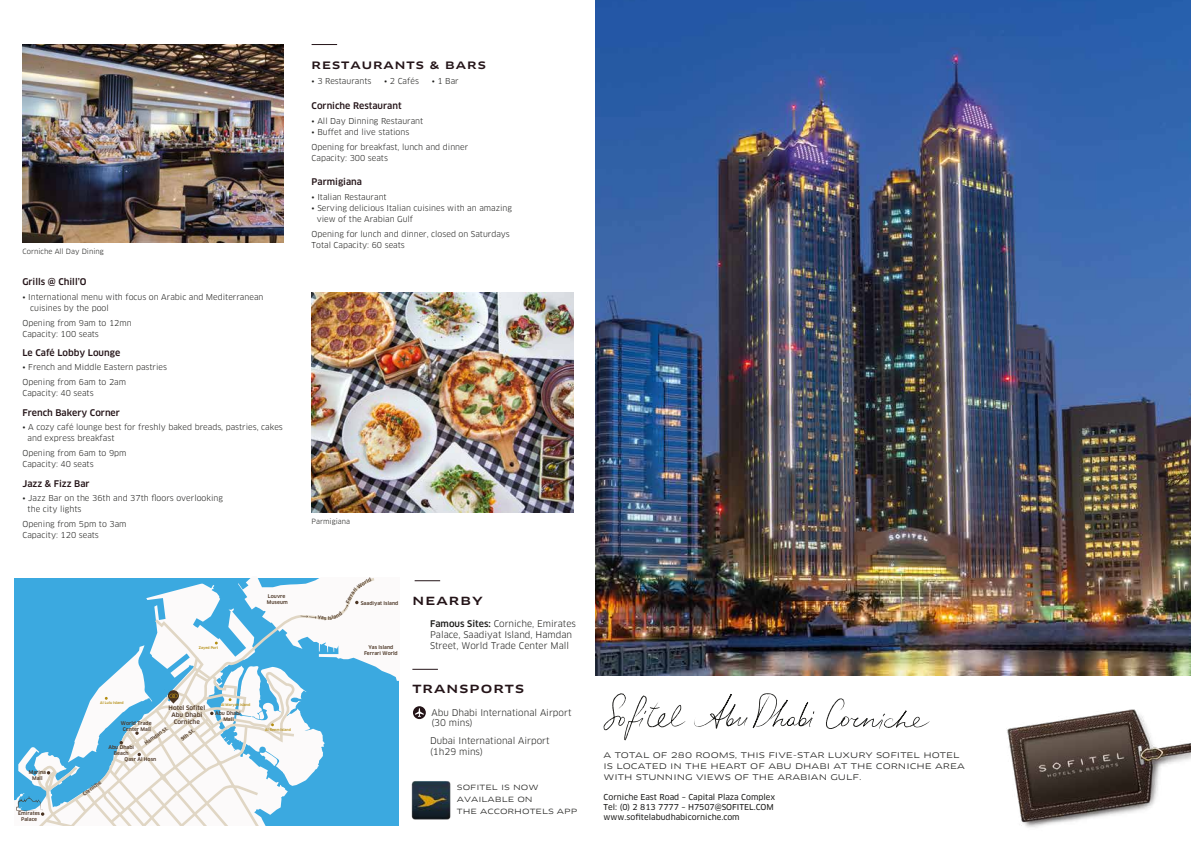
<style>
.page{position:relative;width:1191px;height:842px;background:#fff}
.page>*{position:absolute;margin:0;border:0;box-sizing:border-box;transform-origin:0 0}
.t1{font:500 11px "Clan OT Extd";letter-spacing:.1em;color:#241418}
.t2{font:500 10px "Clan OT Extd";letter-spacing:.1em;color:#241418}
.t3{font:9px/10.8px "Clan OT";color:#1d1d1b}
.t4{font:500 9px "Clan OT";color:#241418}
.t5{font:8px/11px "Clan OT";color:#1d1d1b}
.t6{font:8px/10px "Clan OT News";color:#1d1d1b}
.t7{font:7.5px/11px "Clan OT Extd";color:#1d1d1b}
.t8{font:7px/12px "Clan OT Extd";color:#1d1d1b}
.t9{font:7px "Clan OT";color:#1d1d1b}
.t10{font:500 6px/7.2px "Clan OT";color:#4a3423;text-align:center}
.t11{font:500 5px/6px "Clan OT";color:#4a3423;text-align:center}
.t12{font:500 3.5px "Clan OT";color:#b38c0f}
.s1{font-weight:500}
</style>
<div class="page">
<img style="left:22px;top:45px;width:262px;height:198px">
<img style="left:311px;top:292px;width:262px;height:221px">
<svg style="left:311px;top:44px;width:26px;height:1px"></svg>
<img style="left:595px;top:0;width:596px;height:676px">
<svg style="left:603px;top:693px;width:82px;height:47px"></svg>
<svg style="left:694px;top:693px;width:121px;height:35px"></svg>
<svg style="left:826px;top:698px;width:103px;height:31px"></svg>
<img style="left:1007px;top:709px;width:184px;height:119px">
<svg style="left:414px;top:580px;width:26px;height:1px"></svg>
<svg style="left:412px;top:669px;width:26px;height:1px"></svg>
<svg style="left:413px;top:706px;width:13px;height:13px"></svg>
<svg style="left:415px;top:708px;width:9px;height:9px"></svg>
<img style="left:411px;top:781px;width:40px;height:39px">
<svg style="left:16px;top:578px;width:383px;height:248px"></svg>
<p class="t9" style="left:22px;top:248px;width:83px">Corniche All Day Dining</p>
<p class="t4" style="left:22px;top:277px;width:66px">Grills @ Chill’O</p>
<p class="t5" style="left:30px;top:291px;width:235px;text-indent:-8px">• International menu with focus on Arabic and Mediterranean cuisines by the pool</p>
<p class="t5" style="left:22px;top:317px;width:111px">Opening from 9am to 12mn<br>Capacity: 100 seats</p>
<p class="t4" style="left:22px;top:347px;width:99px">Le Café Lobby Lounge</p>
<p class="t5" style="left:22px;top:360px;width:146px;line-height:15px">• French and Middle Eastern pastries<br>Opening from 6am to 2am</p>
<p class="t5" style="left:22px;top:388px;width:73px">Capacity: 40 seats</p>
<p class="t4" style="left:22px;top:408px;width:99px">French Bakery Corner</p>
<p class="t5" style="left:28px;top:422px;width:257px;text-indent:-5px">• A cozy café lounge best for freshly baked breads, pastries, cakes and express breakfast</p>
<p class="t5" style="left:22px;top:448px;width:106px">Opening from 6am to 9pm<br>Capacity: 40 seats</p>
<p class="t4" style="left:22px;top:478px;width:69px">Jazz &amp; Fizz Bar</p>
<p class="t5" style="left:28px;top:492px;width:197px;text-indent:-5px">• Jazz Bar on the 36th and 37th floors overlooking the city lights</p>
<p class="t5" style="left:22px;top:518px;width:106px">Opening from 5pm to 3am<br>Capacity: 120 seats</p>
<p class="t2" style="left:311px;top:59px;width:176px">RESTAURANTS &amp; BARS</p>
<p class="t4" style="left:311px;top:100px;width:91px">Corniche Restaurant</p>
<p class="t5" style="left:311px;top:115px;width:113px">• All Day Dinning Restaurant</p>
<p class="t5" style="left:311px;top:124px;width:158px;line-height:15px">• Buffet and live stations<br>Opening for breakfast, lunch and dinner</p>
<p class="t5" style="left:311px;top:152px;width:78px">Capacity: 300 seats</p>
<p class="t4" style="left:311px;top:176px;width:52px">Parmigiana</p>
<p class="t5" style="left:311px;top:191px;width:77px">• Italian Restaurant</p>
<p class="t5" style="left:317px;top:202px;width:197px;text-indent:-5px">• Serving delicious Italian cuisines with an amazing view of the Arabian Gulf</p>
<p class="t5" style="left:311px;top:228px;width:200px">Opening for lunch and dinner, closed on Saturdays<br>Total Capacity: 60 seats</p>
<p class="t5" style="left:311px;top:75px;width:61px">• 3 Restaurants</p>
<p class="t5" style="left:384px;top:75px;width:36px">• 2 Cafés</p>
<p class="t5" style="left:432px;top:75px;width:29px">• 1 Bar</p>
<p class="t9" style="left:311px;top:518px;width:40px">Parmigiana</p>
<p class="t11" style="left:29px;top:769px;width:19px">Marina<br>Mall</p>
<p class="t11" style="left:18px;top:810px;width:23px">Emirates<br>Palace</p>
<p class="t12" style="left:199px;top:646px;width:21px;rotate:-1deg">Zayed Port</p>
<p class="t11" style="left:267px;top:593px;width:22px;text-align:left">Louvre<br>Museum</p>
<p class="t12" style="left:100px;top:701px;width:25px;rotate:-1deg">Al Lulu Island</p>
<p class="t10" style="left:168px;top:704px;width:38px">Hotel Sofitel<br>Abu Dhabi<br>Corniche</p>
<p class="t11" style="left:121px;top:720px;width:32px">World Trade<br>Center Mall</p>
<p class="t11" style="left:143px;top:741px;width:30px;rotate:-35deg">Hamdan St.</p>
<p class="t11" style="left:179px;top:737px;width:17px;rotate:-35deg">9th St.</p>
<p class="t11" style="left:108px;top:744px;width:27px">Abu Dhabi<br>Beach</p>
<p class="t11" style="left:125px;top:756px;width:33px">Qasr Al Hosn</p>
<p class="t11" style="left:82px;top:792px;width:23px;rotate:-37deg">Corniche</p>
<p class="t12" style="left:221px;top:703px;width:31px;rotate:-1deg">Al Maryah Island</p>
<p class="t11" style="left:215px;top:710px;width:27px">Abu Dhabi<br>Mall</p>
<p class="t12" style="left:265px;top:728px;width:27px;rotate:-1deg">Al Reem Island</p>
<p class="t11" style="left:361px;top:600px;width:39px">Saadiyat Island</p>
<p class="t11" style="left:364px;top:644px;width:35px">Yas Island<br>Ferrari World</p>
<h1 class="t1" style="left:412px;top:594px;width:72px">NEARBY</h1>
<p class="t3" style="left:430px;top:618px;width:147px"><span class="s1">Famous Sites:</span> Corniche, Emirates<br>Palace, Saadiyat Island, Hamdan<br>Street, World Trade Center Mall</p>
<h1 class="t1" style="left:412px;top:683px;width:113px">TRANSPORTS</h1>
<p class="t3" style="left:431px;top:707px;width:141px">Abu Dhabi International Airport (30 mins)</p>
<p class="t3" style="left:430px;top:736px;width:121px">Dubai International Airport (1h29 mins)</p>
<p class="t8" style="left:457px;top:782px;width:122px">SOFITEL IS NOW<br>AVAILABLE ON<br>THE ACCORHOTELS APP</p>
<p class="t7" style="left:603px;top:750px;width:363px">A TOTAL OF 280 ROOMS, THIS FIVE-STAR LUXURY SOFITEL HOTEL<br>IS LOCATED IN THE HEART OF ABU DHABI AT THE CORNICHE AREA<br>WITH STUNNING VIEWS OF THE ARABIAN GULF.</p>
<p class="t6" style="left:603px;top:792px;width:173px">Corniche East Road – Capital Plaza Complex<br>Tel: (0) 2 813 7777 – H7507@SOFITEL.COM www.sofitelabudhabicorniche.com</p>
</div>
